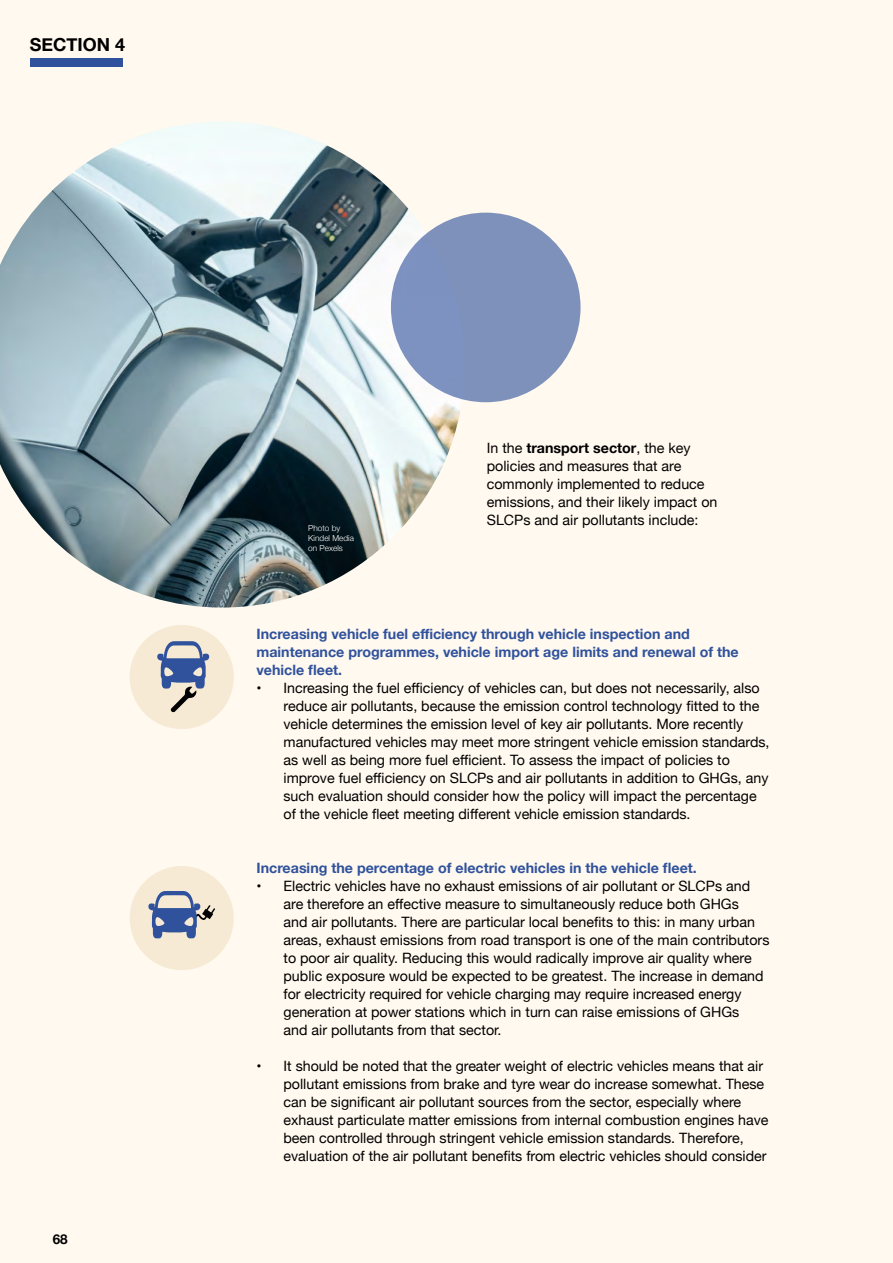
<style>
.page{position:relative;width:893px;height:1263px;background:#fff9ef}
.page>*{position:absolute;margin:0;border:0;box-sizing:border-box;transform-origin:0 0}
.t1{font:700 18px "Helvetica Neue";color:#000}
.t2{font:14.25px/18px "Helvetica Neue";color:#000}
.t3{font:700 14.25px/18px "Helvetica Neue";color:#30529c}
.t4{font:700 13.5px "Helvetica Neue";color:#000}
.t5{font:300 8.25px/9.9px "Helvetica Neue";color:#fff}
.s1{font-weight:700}
</style>
<div class="page">
<div style="left:30px;top:58px;width:93px;height:8px;background:#30529c"></div>
<img style="left:0;top:122px;width:464px;height:485px">
<div style="left:130px;top:866px;width:104px;height:104px;background:#f6ead4;border-radius:50%"></div>
<svg style="left:148px;top:891px;width:67px;height:47px"></svg>
<div style="left:130px;top:625px;width:104px;height:104px;background:#f6ead4;border-radius:50%"></div>
<svg style="left:157px;top:641px;width:52px;height:72px"></svg>
<div style="left:391px;top:213px;width:189px;height:189px;background:#7e91bb;border-radius:50%"></div>
<p class="t1" style="left:30px;top:30px;width:97px">SECTION 4</p>
<p class="t4" style="left:53px;top:1229px;width:17px">68</p>
<p class="t5" style="left:308px;top:523px;width:47px">Photo by<br>Kindel Media on Pexels</p>
<p class="t2" style="left:487px;top:439px;width:232px">In the <span class="s1">transport sector</span>, the key policies and measures that are commonly implemented to reduce emissions, and their likely impact on SLCPs and air pollutants include:</p>
<p class="t3" style="left:256px;top:625px;width:484px">Increasing vehicle fuel efficiency through vehicle inspection and maintenance programmes, vehicle import age limits and renewal of the vehicle fleet.</p>
<p class="t2" style="left:284px;top:680px;width:488px;text-indent:-27px">• Increasing the fuel efficiency of vehicles can, but does not necessarily, also reduce air pollutants, because the emission control technology fitted to the vehicle determines the emission level of key air pollutants. More recently manufactured vehicles may meet more stringent vehicle emission standards, as well as being more fuel efficient. To assess the impact of policies to improve fuel efficiency on SLCPs and air pollutants in addition to GHGs, any such evaluation should consider how the policy will impact the percentage of the vehicle fleet meeting different vehicle emission standards.</p>
<p class="t3" style="left:256px;top:859px;width:442px">Increasing the percentage of electric vehicles in the vehicle fleet.</p>
<p class="t2" style="left:284px;top:878px;width:487px;text-indent:-27px">• Electric vehicles have no exhaust emissions of air pollutant or SLCPs and are therefore an effective measure to simultaneously reduce both GHGs<br>and air pollutants. There are particular local benefits to this: in many urban areas, exhaust emissions from road transport is one of the main contributors to poor air quality. Reducing this would radically improve air quality where public exposure would be expected to be greatest. The increase in demand for electricity required for vehicle charging may require increased energy generation at power stations which in turn can raise emissions of GHGs<br>and air pollutants from that sector.</p>
<p class="t2" style="left:284px;top:1058px;width:486px;text-indent:-27px">• It should be noted that the greater weight of electric vehicles means that air pollutant emissions from brake and tyre wear do increase somewhat. These can be significant air pollutant sources from the sector, especially where exhaust particulate matter emissions from internal combustion engines have been controlled through stringent vehicle emission standards. Therefore, evaluation of the air pollutant benefits from electric vehicles should consider</p>
</div>
